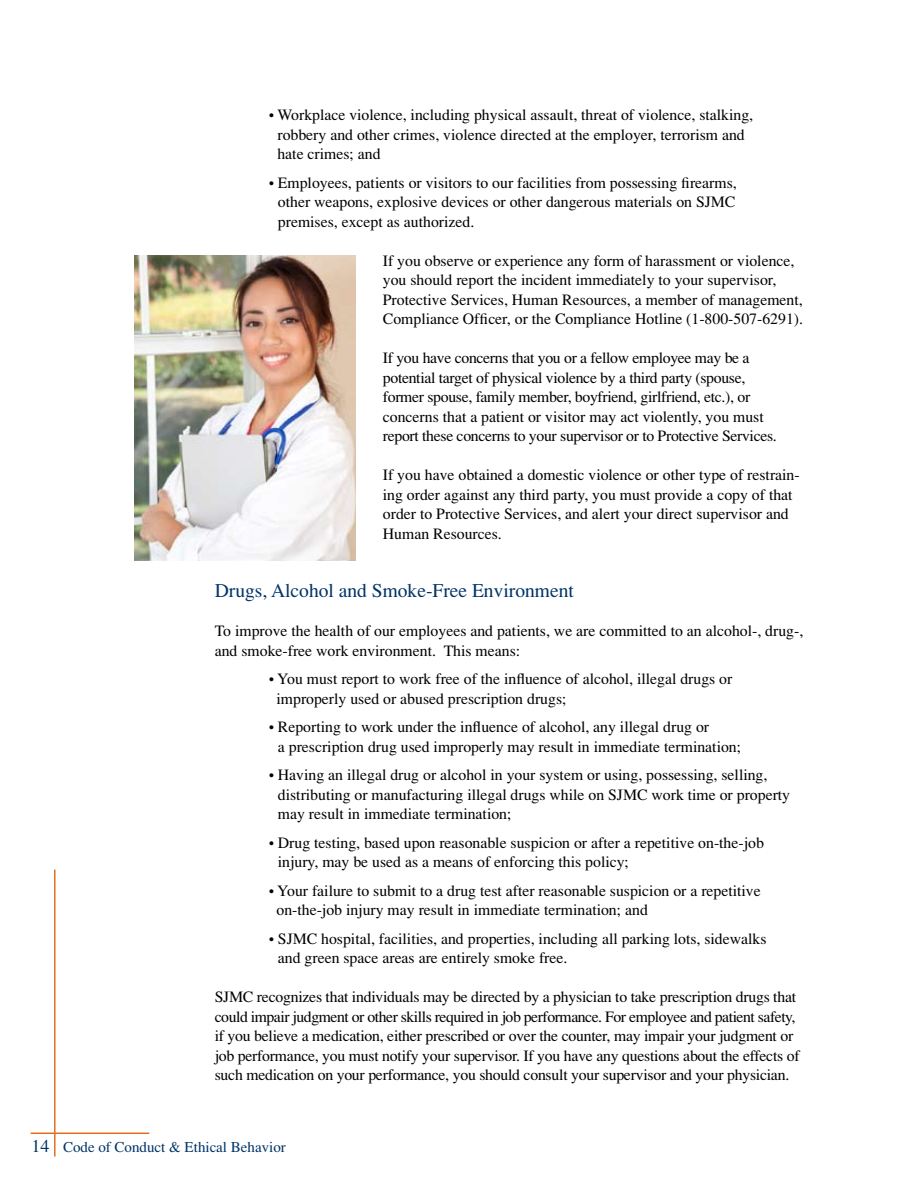
<style>
.page{position:relative;width:918px;height:1188px;background:#fff}
.page>*{position:absolute;margin:0;border:0;box-sizing:border-box;transform-origin:0 0}
.t1{font:19.5px "Times";color:#003468}
.t2{font:18px "Times";color:#003468}
.t3{font:15.75px/19.5px "Times";color:#000}
.t4{font:15.75px/19.5px "Times";letter-spacing:-.02em;color:#000}
.t5{font:15px "Times";color:#003468}
</style>
<div class="page">
<hr style="left:54px;top:870px;width:2px;height:287px;background:#e36f1e">
<hr style="left:31px;top:1133px;width:118px;height:1px;background:#e36f1e">
<img style="left:134px;top:255px;width:222px;height:306px">
<p class="t3" style="left:277px;top:105px;width:477px;text-indent:-9px">• Workplace violence, including physical assault, threat of violence, stalking, robbery and other crimes, violence directed at the employer, terrorism and hate crimes; and</p>
<p class="t3" style="left:278px;top:173px;width:460px;text-align:justify;text-indent:-9px">• Employees, patients or visitors to our facilities from possessing firearms, other weapons, explosive devices or other dangerous materials on SJMC premises, except as authorized.</p>
<p class="t3" style="left:383px;top:251px;width:422px">If you observe or experience any form of harassment or violence, you should report the incident immediately to your supervisor, Protective Services, Human Resources, a member of management, Compliance Officer, or the Compliance Hotline (1-800-507-6291).</p>
<p class="t4" style="left:383px;top:348px;width:395px">If you have concerns that you or a fellow employee may be a potential target of physical violence by a third party (spouse, former spouse, family member, boyfriend, girlfriend, etc.), or concerns that a patient or visitor may act violently, you must report these concerns to your supervisor or to Protective Services.</p>
<p class="t3" style="left:383px;top:465px;width:418px">If you have obtained a domestic violence or other type of restrain&shy;ing order against any third party, you must provide a copy of that order to Protective Services, and alert your direct supervisor and Human Resources.</p>
<p class="t1" style="left:215px;top:580px;width:361px">Drugs, Alcohol and Smoke-Free Environment</p>
<p class="t3" style="left:215px;top:621px;width:590px">To improve the health of our employees and patients, we are committed to an alcohol-, drug-, and smoke-free work environment. This means:</p>
<p class="t3" style="left:276px;top:669px;width:457px;text-indent:-8px">• You must report to work free of the influence of alcohol, illegal drugs or improperly used or abused prescription drugs;</p>
<p class="t3" style="left:278px;top:717px;width:465px;text-indent:-9px">• Reporting to work under the influence of alcohol, any illegal drug or<br>a prescription drug used improperly may result in immediate termination;</p>
<p class="t3" style="left:278px;top:765px;width:514px;text-indent:-9px">• Having an illegal drug or alcohol in your system or using, possessing, selling, distributing or manufacturing illegal drugs while on SJMC work time or property may result in immediate termination;</p>
<p class="t3" style="left:278px;top:833px;width:487px;text-indent:-9px">• Drug testing, based upon reasonable suspicion or after a repetitive on-the-job injury, may be used as a means of enforcing this policy;</p>
<p class="t3" style="left:276px;top:881px;width:486px;text-indent:-8px">• Your failure to submit to a drug test after reasonable suspicion or a repetitive on-the-job injury may result in immediate termination; and</p>
<p class="t3" style="left:278px;top:929px;width:490px;text-indent:-9px">• SJMC hospital, facilities, and properties, including all parking lots, sidewalks and green space areas are entirely smoke free.</p>
<p class="t3" style="left:215px;top:987px;width:586px">SJMC recognizes that individuals may be directed by a physician to take prescription drugs that could impair judgment or other skills required in job performance. For employee and patient safety, if you believe a medication, either prescribed or over the counter, may impair your judgment or job performance, you must notify your supervisor. If you have any questions about the effects of such medication on your performance, you should consult your supervisor and your physician.</p>
<p class="t2" style="left:32px;top:1136px;width:19px">14</p>
<p class="t5" style="left:63px;top:1138px;width:224px">Code of Conduct &amp; Ethical Behavior</p>
</div>
